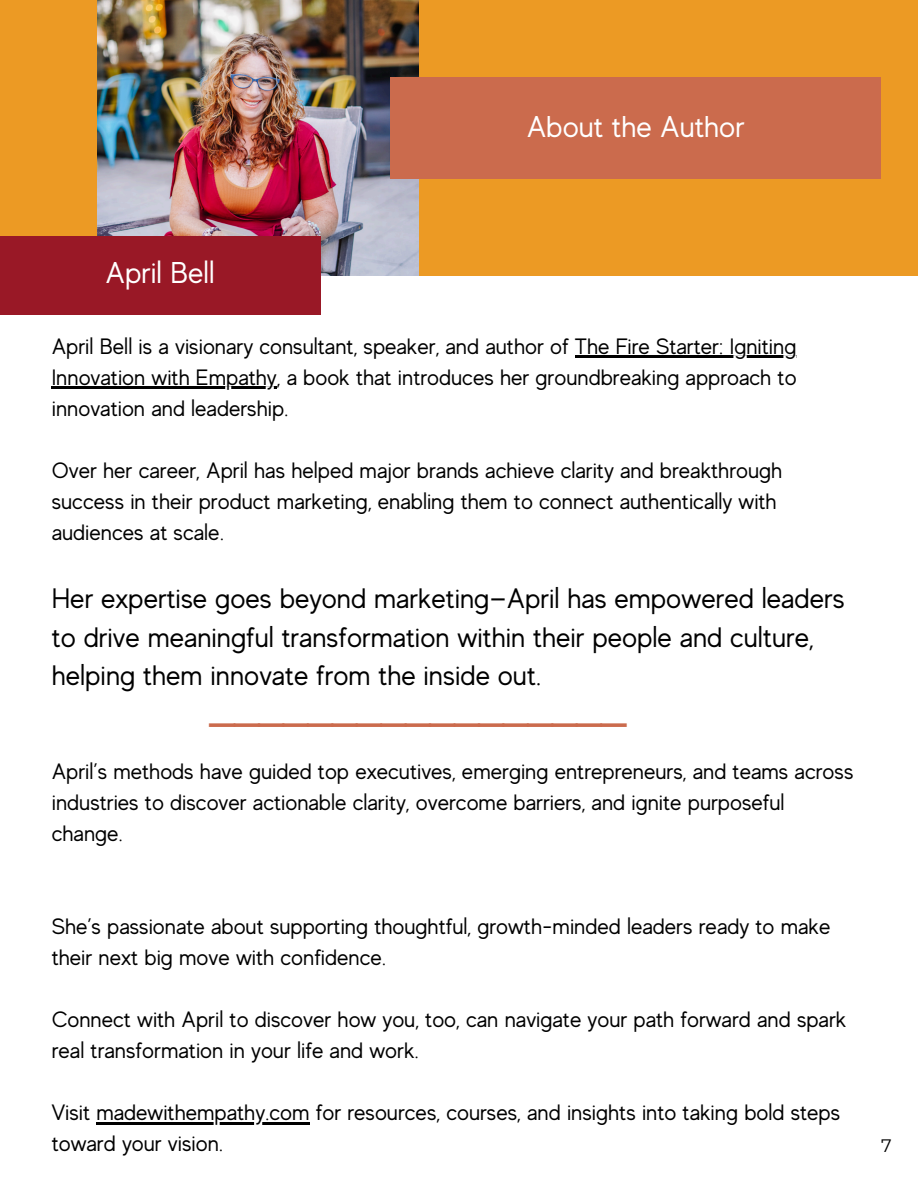
<style>
.page{position:relative;width:918px;height:1188px;background:#fff}
.page>*{position:absolute;margin:0;border:0;box-sizing:border-box;transform-origin:0 0}
.t1{font:49.5px "MADE Evolve Sans";color:#cb6b4d}
.t2{font:30px "MADE Evolve Sans";color:#fff}
.t3{font:28.05px/38.5px "MADE Evolve Sans";color:#000}
.t4{font:22.2px/31px "MADE Evolve Sans";color:#000}
.t5{font:18px "Montserrat";color:#000}
</style>
<div class="page">
<div style="left:0;top:0;width:918px;height:275px;background:#ec9a24"></div>
<hr style="left:575px;top:356px;width:221px;height:2px;background:#000">
<hr style="left:52px;top:387px;width:225px;height:2px;background:#000">
<hr style="left:96px;top:1122px;width:214px;height:3px;background:#000">
<img style="left:98px;top:0;width:320px;height:276px">
<div style="left:390px;top:78px;width:491px;height:101px;background:#cb6b4d"></div>
<div style="left:0;top:236px;width:320px;height:79px;background:#991826"></div>
<h2 class="t2" style="left:527px;top:110px;width:219px">About the Author</h2>
<p class="t2" style="left:106px;top:256px;width:110px">April Bell</p>
<p class="t4" style="left:52px;top:331px;width:746px">April Bell is a visionary consultant, speaker, and author of The Fire Starter: Igniting</p>
<h1 class="t4" style="left:52px;top:362px;width:746px">Innovation with Empathy, a book that introduces her groundbreaking approach to innovation and leadership.</h1>
<h1 class="t4" style="left:52px;top:455px;width:732px">Over her career, April has helped major brands achieve clarity and breakthrough success in their product marketing, enabling them to connect authentically with</h1>
<h2 class="t4" style="left:52px;top:517px;width:174px">audiences at scale.</h2>
<h2 class="t3" style="left:52px;top:579px;width:794px">Her expertise goes beyond marketing—April has empowered leaders to drive meaningful transformation within their people and culture,</h2>
<h2 class="t3" style="left:52px;top:656px;width:491px">helping them innovate from the inside out.</h2>
<p class="t1" style="left:208px;top:677px;width:421px">_________________</p>
<h2 class="t4" style="left:52px;top:756px;width:803px">April’s methods have guided top executives, emerging entrepreneurs, and teams across industries to discover actionable clarity, overcome barriers, and ignite purposeful</h2>
<h1 class="t4" style="left:52px;top:818px;width:73px">change.</h1>
<h1 class="t4" style="left:52px;top:911px;width:780px">She’s passionate about supporting thoughtful, growth-minded leaders ready to make their next big move with confidence.</h1>
<h2 class="t4" style="left:52px;top:1004px;width:796px">Connect with April to discover how you, too, can navigate your path forward and spark real transformation in your life and work.</h2>
<h2 class="t4" style="left:52px;top:1097px;width:790px">Visit madewithempathy.com for resources, courses, and insights into taking bold steps</h2>
<h2 class="t4" style="left:52px;top:1128px;width:173px">toward your vision.</h2>
<p class="t5" style="left:881px;top:1134px;width:12px">7</p>
</div>
